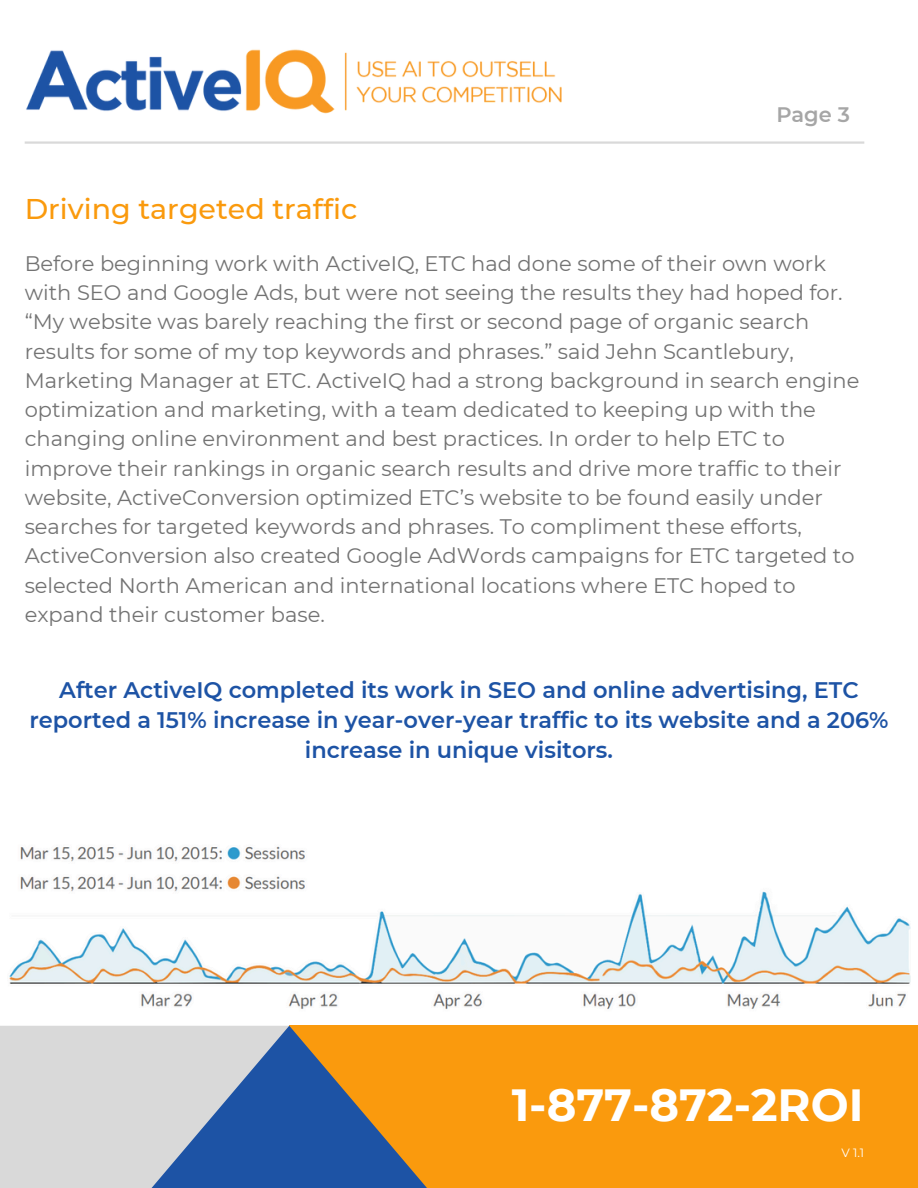
<style>
.page{position:relative;width:918px;height:1188px;background:#fff}
.page>*{position:absolute;margin:0;border:0;box-sizing:border-box;transform-origin:0 0}
.t1{font:700 45px "Montserrat";color:#fff}
.t2{font:500 28.5px "Montserrat";color:#fa9a0d}
.t3{font:600 22.5px/30.3px "Montserrat";color:#1d53a5;text-align:center}
.t4{font:21px/29.2px "Montserrat";color:#737373}
.t5{font:600 21px "Montserrat";color:#a6a6a6}
.t6{font:12px "Montserrat";color:#fff}
</style>
<div class="page">
<div style="left:289px;top:1026px;width:629px;height:162px;background:#fa9a0d"></div>
<div style="left:0;top:1026px;width:289px;height:162px;background:#d9d9d9"></div>
<svg style="left:152px;top:1026px;width:275px;height:162px"></svg>
<hr style="left:25px;top:141px;width:839px;height:3px;background:#d9d9d9">
<img style="left:26px;top:49px;width:536px;height:65px">
<img style="left:9px;top:846px;width:901px;height:163px">
<h3 class="t2" style="left:25px;top:191px;width:334px">Driving targeted traffic</h3>
<h4 class="t5" style="left:776px;top:102px;width:75px">Page 3</h4>
<p class="t4" style="left:25px;top:249px;width:836px">Before beginning work with ActiveIQ, ETC had done some of their own work with SEO and Google Ads, but were not seeing the results they had hoped for. “My website was barely reaching the first or second page of organic search results for some of my top keywords and phrases.” said Jehn Scantlebury, Marketing Manager at ETC. ActiveIQ had a strong background in search engine optimization and marketing, with a team dedicated to keeping up with the changing online environment and best practices. In order to help ETC to improve their rankings in organic search results and drive more traffic to their website, ActiveConversion optimized ETC’s website to be found easily under searches for targeted keywords and phrases. To compliment these efforts, ActiveConversion also created Google AdWords campaigns for ETC targeted to selected North American and international locations where ETC hoped to expand their customer base.</p>
<p class="t3" style="left:29px;top:674px;width:861px">After ActiveIQ completed its work in SEO and online advertising, ETC reported a 151% increase in year-over-year traffic to its website and a 206% increase in unique visitors.</p>
<p class="t1" style="left:512px;top:1078px;width:353px">1-877-872-2ROI</p>
<h1 class="t6" style="left:842px;top:1146px;width:24px">V 1.1</h1>
</div>
